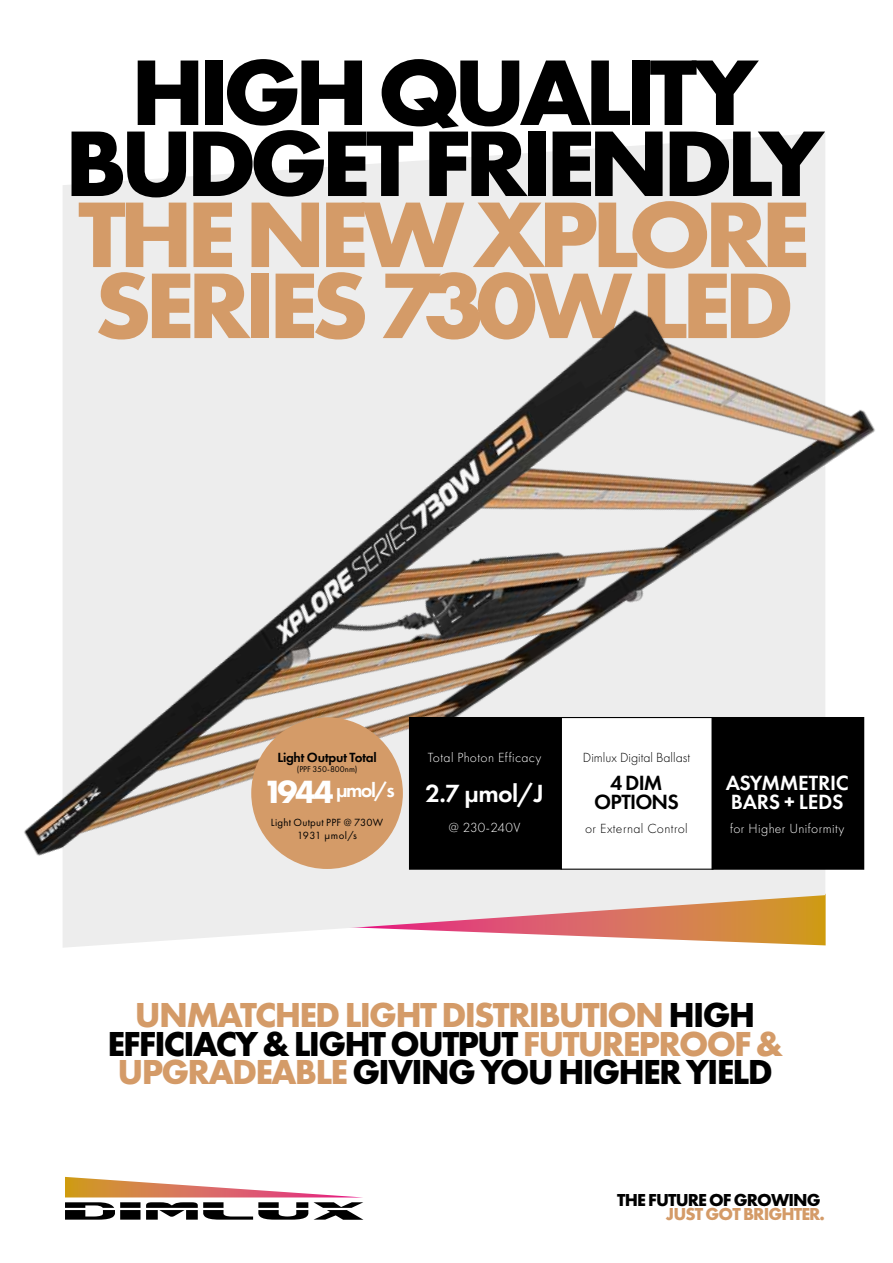
<style>
.page{position:relative;width:893px;height:1263px;background:#fff}
.page>*{position:absolute;margin:0;border:0;box-sizing:border-box;transform-origin:0 0}
.t1{font:700 96.6px/70.9px "Futura PT";letter-spacing:-.07em;color:#000;text-align:center;scale:1.05 1}
.t2{font:700 96.6px/70.9px "Futura PT";letter-spacing:-.07em;color:#d49b68;scale:1.05 1}
.t3{font:700 36px/28.5px "Futura PT";letter-spacing:-.05em;color:#d49b68;text-align:center}
.t4{font:600 25.8px "Futura PT";color:#fff}
.t5{font:600 21.45px/19.2px "Futura PT";letter-spacing:-.015em;color:#fff}
.t6{font:600 21.45px/19.2px "Futura PT";letter-spacing:-.04em;color:#000;text-align:center}
.t7{font:600 20.7px "Futura PT";color:#fff}
.t8{font:700 18px "Futura PT";letter-spacing:-.05em;color:#000}
.t9{font:700 18px "Futura PT";letter-spacing:-.05em;color:#d49b68}
.t10{font:600 13.8px "Futura PT";letter-spacing:-.015em;color:#000}
.t11{font:300 13.65px "Futura PT";letter-spacing:.03em;color:#fff}
.t12{font:300 13.65px "Futura PT";color:#000}
.t13{font:300 13.65px "Futura PT";letter-spacing:.03em;color:#000}
.t14{font:10.8px/12px "Futura PT";letter-spacing:.02em;color:#000;text-align:center}
.t15{font:8.7px "Futura PT";letter-spacing:-.005em;color:#000}
.s1{font-weight:700;font-size:33.45px}
.s2{color:#000}
</style>
<div class="page">
<svg style="left:63px;top:133px;width:762px;height:70px;fill:#ededed"></svg>
<svg style="left:65px;top:1177px;width:298px;height:43px"></svg>
<img style="left:24px;top:203px;width:851px;height:745px">
<div style="left:561px;top:717px;width:152px;height:152px;background:#fff"></div>
<div style="left:561px;top:717px;width:152px;height:153px;border:1px solid #000"></div>
<div style="left:251px;top:717px;width:152px;height:152px;background:#d49b68;border-radius:50%"></div>
<div style="left:712px;top:717px;width:152px;height:152px;background:#000"></div>
<div style="left:711px;top:717px;width:153px;height:153px;border:1px solid #000"></div>
<div style="left:409px;top:717px;width:152px;height:152px;background:#000"></div>
<div style="left:409px;top:717px;width:153px;height:153px;border:1px solid #000"></div>
<h1 class="t1" style="left:64px;top:55px;width:725px">HIGH QUALITY<br>BUDGET FRIENDLY</h1>
<h1 class="t2" style="left:78px;top:197px;width:699px">THE NEW XPLORE<br>SERIES 730W LED</h1>
<p class="t10" style="left:277px;top:749px;width:101px">Light Output Total</p>
<p class="t15" style="left:297px;top:764px;width:62px">(PPF 350-800nm)</p>
<p class="t7" style="left:263px;top:777px;width:133px"><span class="s1">1944</span> μmol/s</p>
<p class="t14" style="left:271px;top:817px;width:114px">Light Output PPF @ 730W<br>1931 μmol/s</p>
<p class="t11" style="left:428px;top:750px;width:115px">Total Photon Efficacy</p>
<p class="t4" style="left:425px;top:777px;width:120px">2.7 μmol/J</p>
<p class="t11" style="left:449px;top:820px;width:73px">@ 230-240V</p>
<p class="t12" style="left:583px;top:749px;width:109px">Dimlux Digital Ballast</p>
<p class="t6" style="left:594px;top:773px;width:86px">4 DIM<br>OPTIONS</p>
<p class="t13" style="left:585px;top:821px;width:104px">or External Control</p>
<p class="t5" style="left:726px;top:773px;width:124px">ASYMMETRIC<br>BARS + LEDS</p>
<p class="t11" style="left:730px;top:821px;width:116px">for Higher Uniformity</p>
<p class="t3" style="left:107px;top:1000px;width:677px">UNMATCHED LIGHT DISTRIBUTION <span class="s2">HIGH<br>EFFICIACY &amp; LIGHT OUTPUT</span> FUTUREPROOF &amp;<br>UPGRADEABLE <span class="s2">GIVING YOU HIGHER YIELD</span></p>
<p class="t8" style="left:617px;top:1188px;width:205px">THE FUTURE OF GROWING</p>
<p class="t9" style="left:666px;top:1202px;width:161px">JUST GOT BRIGHTER.</p>
</div>
